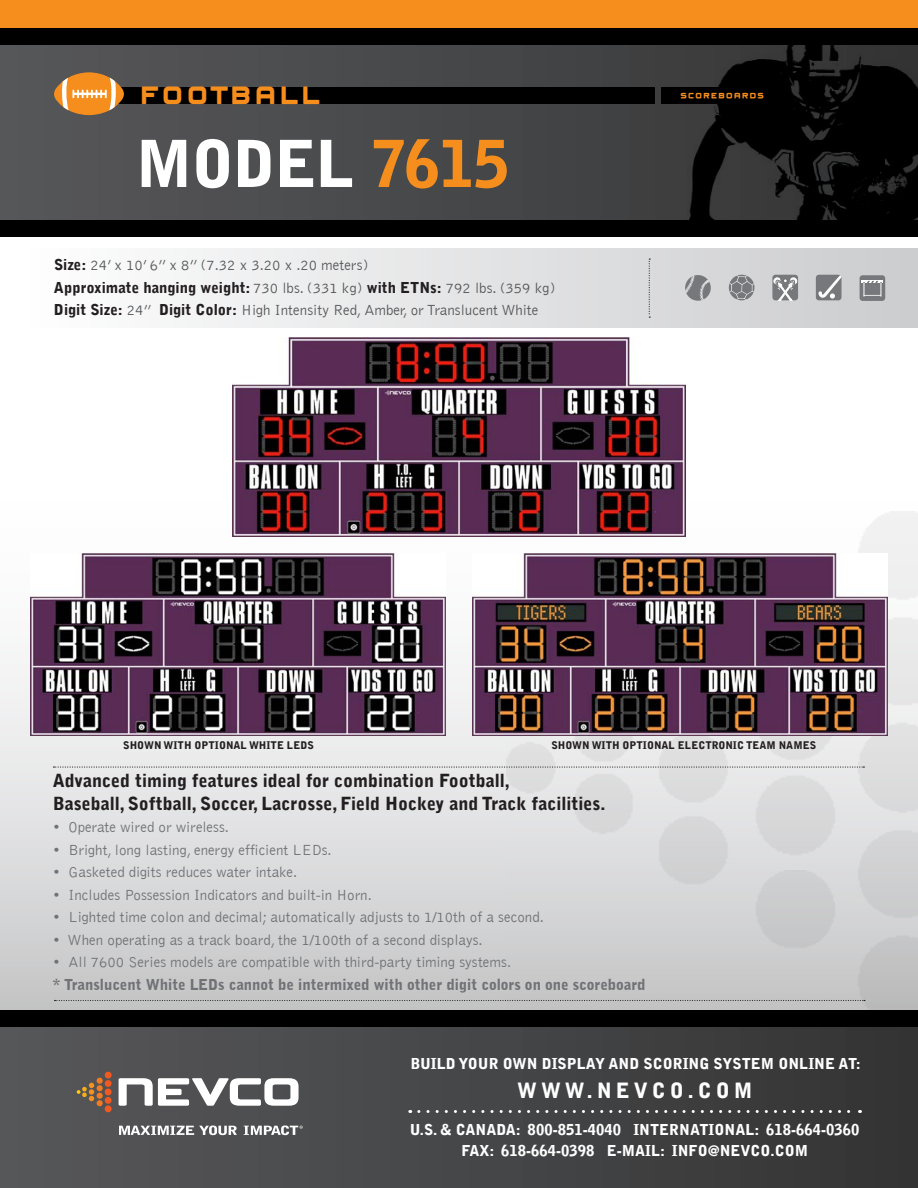
<style>
.page{position:relative;width:918px;height:1188px;background:#fff}
.page>*{position:absolute;margin:0;border:0;box-sizing:border-box;transform-origin:0 0}
.t1{font:900 64.2px "Bell Gothic";letter-spacing:-.02em;color:#fff}
.t2{font:45px "Mayo Dingbats One";color:#f68e1e}
.t3{font:900 21px "Bell Gothic";letter-spacing:.19em;color:#fff}
.Head_before_bullets{font:900 18px "Bell Gothic";color:#231f20}
.Bullets{font:300 15px "Bell Gothic";color:#717275}
.t4{font:900 15px/21px "Bell Gothic";color:#fff;text-align:center}
.Size_info{font:300 15px "Bell Gothic";color:#57585a}
.Bullets-2{font:900 15px "Bell Gothic BT";color:#717275}
.Size_info-2{font:900 15px "Bell Gothic";color:#231f20}
.t5{font:900 10.5px "Bell Gothic";color:#231f20}
.s1{color:#f68e1e}
.s2{font-weight:900;color:#231f20}
.s3{font-weight:300;color:#57585a}
</style>
<div class="page">
<div style="left:0;top:32px;width:918px;height:194px;background:#4b4c4d"></div>
<img style="left:659px;top:45px;width:259px;height:175px">
<div style="left:0;top:0;width:918px;height:33px;background:#f68e1e"></div>
<div style="left:0;top:28px;width:918px;height:17px;background:#000"></div>
<div style="left:0;top:220px;width:918px;height:17px;background:#000"></div>
<div style="left:0;top:482px;width:918px;height:534px;background:linear-gradient(to bottom,#fff,#cacbcc)"></div>
<img style="left:506px;top:512px;width:412px;height:498px">
<div style="left:22px;top:248px;width:896px;height:80px;background:linear-gradient(to right,#fefefe,#cbcccd)"></div>
<div style="left:661px;top:87px;width:122px;height:16px;background:#000"></div>
<div style="left:111px;top:87px;width:544px;height:16px;background:#000"></div>
<div style="left:0;top:1021px;width:918px;height:167px;background:linear-gradient(to right,#57585a,#343435)"></div>
<div style="left:0;top:1010px;width:918px;height:17px;background:#000"></div>
<svg style="left:419px;top:1110px;width:442px;height:3px"></svg>
<svg style="left:119px;top:1078px;width:180px;height:28px"></svg>
<div style="left:105px;top:1072px;width:7px;height:7px;background:#f15921;border-radius:50%"></div>
<div style="left:105px;top:1080px;width:7px;height:7px;background:#f15921;border-radius:50%"></div>
<div style="left:105px;top:1089px;width:7px;height:6px;background:#f15921;border-radius:50%"></div>
<div style="left:105px;top:1097px;width:7px;height:7px;background:#f15921;border-radius:50%"></div>
<div style="left:105px;top:1105px;width:7px;height:7px;background:#f15921;border-radius:50%"></div>
<svg style="left:77px;top:1078px;width:26px;height:28px"></svg>
<svg style="left:119px;top:1126px;width:118px;height:9px"></svg>
<svg style="left:244px;top:1125px;width:59px;height:10px"></svg>
<svg style="left:649px;top:259px;width:1px;height:59px"></svg>
<svg style="left:54px;top:72px;width:71px;height:43px"></svg>
<div style="left:860px;top:275px;width:25px;height:26px;background:#76787b;border-radius:3px"></div>
<hr style="left:862px;top:281px;width:21px;height:2px;background:#fff">
<svg style="left:863px;top:281px;width:19px;height:16px"></svg>
<div style="left:772px;top:275px;width:26px;height:25px;background:#76787b;border-radius:3px"></div>
<svg style="left:773px;top:277px;width:25px;height:24px"></svg>
<div style="left:816px;top:275px;width:26px;height:25px;background:#76787b;border-radius:3px"></div>
<svg style="left:818px;top:275px;width:23px;height:24px"></svg>
<div style="left:729px;top:275px;width:25px;height:25px;background:#76787b;border-radius:50%"></div>
<svg style="left:730px;top:276px;width:24px;height:24px"></svg>
<svg style="left:685px;top:275px;width:26px;height:26px"></svg>
<svg style="left:685px;top:276px;width:25px;height:24px"></svg>
<svg style="left:55px;top:1000px;width:810px;height:1px"></svg>
<svg style="left:53px;top:766px;width:811px;height:2px;background:#bfbfc0"></svg>
<img style="left:233px;top:338px;width:452px;height:198px">
<img style="left:30px;top:554px;width:416px;height:182px">
<img style="left:472px;top:554px;width:416px;height:182px">
<svg style="left:142px;top:103px;width:16px;height:1px"></svg>
<svg style="left:233px;top:103px;width:17px;height:1px"></svg>
<svg style="left:257px;top:103px;width:17px;height:1px"></svg>
<p class="t2" style="left:160px;top:67px;width:163px">□□▼ ●●</p>
<p class="t1" style="left:135px;top:127px;width:375px">MODEL <span class="s1">7615</span></p>
<p class="Size_info" style="left:54px;top:257px;width:316px"><span class="s2">Size:</span> 24’ x 10’ 6” x 8” (7.32 x 3.20 x .20 meters)</p>
<p class="Size_info-2" style="left:54px;top:279px;width:503px">Approximate hanging weight: <span class="s3">730 lbs. (331 kg)</span> with ETNs: <span class="s3">792 lbs. (359 kg)</span></p>
<p class="Size_info" style="left:54px;top:302px;width:486px"><span class="s2">Digit Size:</span> 24” <span class="s2">Digit Color:</span> High Intensity Red, Amber, or Translucent White</p>
<p class="t5" style="left:123px;top:739px;width:192px">SHOWN WITH OPTIONAL WHITE LEDS</p>
<p class="t5" style="left:551px;top:739px;width:266px">SHOWN WITH OPTIONAL ELECTRONIC TEAM NAMES</p>
<p class="Head_before_bullets" style="left:53px;top:770px;width:458px">Advanced timing features ideal for combination Football,</p>
<p class="Head_before_bullets" style="left:53px;top:793px;width:554px">Baseball, Softball, Soccer, Lacrosse, Field Hockey and Track facilities.</p>
<p class="Bullets" style="left:53px;top:819px;width:178px">• Operate wired or wireless.</p>
<p class="Bullets" style="left:53px;top:842px;width:281px">• Bright, long lasting, energy efficient LEDs.</p>
<p class="Bullets" style="left:53px;top:864px;width:246px">• Gasketed digits reduces water intake.</p>
<p class="Bullets" style="left:53px;top:887px;width:321px">• Includes Possession Indicators and built-in Horn.</p>
<p class="Bullets" style="left:53px;top:909px;width:493px">• Lighted time colon and decimal; automatically adjusts to 1/10th of a second.</p>
<p class="Bullets" style="left:53px;top:932px;width:432px">• When operating as a track board, the 1/100th of a second displays.</p>
<p class="Bullets" style="left:53px;top:954px;width:460px">• All 7600 Series models are compatible with third-party timing systems.</p>
<p class="Bullets-2" style="left:53px;top:975px;width:594px">* Translucent White LEDs cannot be intermixed with other digit colors on one scoreboard</p>
<p class="t4" style="left:410px;top:1054px;width:452px">BUILD YOUR OWN DISPLAY AND SCORING SYSTEM ONLINE AT:</p>
<h3 class="t3" style="left:517px;top:1078px;width:237px">WWW.NEVCO.COM</h3>
<p class="t4" style="left:410px;top:1120px;width:451px">U.S. &amp; CANADA: 800-851-4040 INTERNATIONAL: 618-664-0360<br>FAX: 618-664-0398 E-MAIL: INFO@NEVCO.COM</p>
</div>
